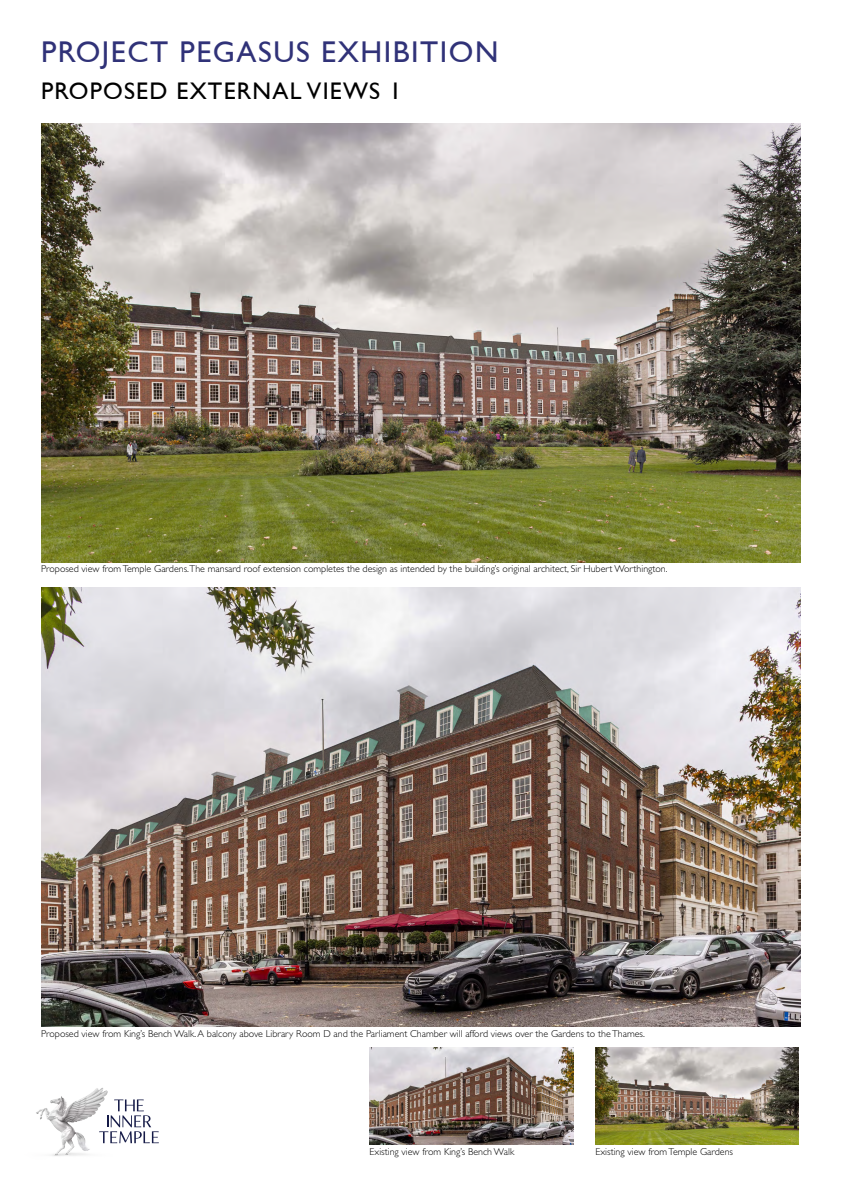
<style>
.page{position:relative;width:842px;height:1192px;background:#fff}
.page>*{position:absolute;margin:0;border:0;box-sizing:border-box;transform-origin:0 0}
.t1{font:30px "Gill Sans";letter-spacing:.05em;color:#303278}
.t2{font:24px "Gill Sans";letter-spacing:.05em;color:#000}
.t3{font:300 10px "Gill Sans";color:#000}
</style>
<div class="page">
<img style="left:36px;top:1087px;width:84px;height:69px">
<svg style="left:99px;top:1099px;width:60px;height:44px"></svg>
<img style="left:41px;top:123px;width:760px;height:439px">
<img style="left:41px;top:587px;width:760px;height:440px">
<img style="left:595px;top:1047px;width:204px;height:98px">
<img style="left:370px;top:1047px;width:203px;height:98px">
<h1 class="t1" style="left:41px;top:34px;width:459px">PROJECT PEGASUS EXHIBITION</h1>
<p class="t2" style="left:41px;top:77px;width:362px">PROPOSED EXTERNAL VIEWS 1</p>
<p class="t3" style="left:41px;top:564px;width:628px">Proposed view from Temple Gardens.The mansard roof extension completes the design as intended by the building’s original architect, Sir Hubert Worthington.</p>
<p class="t3" style="left:41px;top:1028px;width:605px">Proposed view from King’s Bench Walk. A balcony above Library Room D and the Parliament Chamber will afford views over the Gardens to the Thames.</p>
<p class="t3" style="left:370px;top:1146px;width:146px">Existing view from King’s Bench Walk</p>
<p class="t3" style="left:595px;top:1146px;width:139px">Existing view from Temple Gardens</p>
</div>
